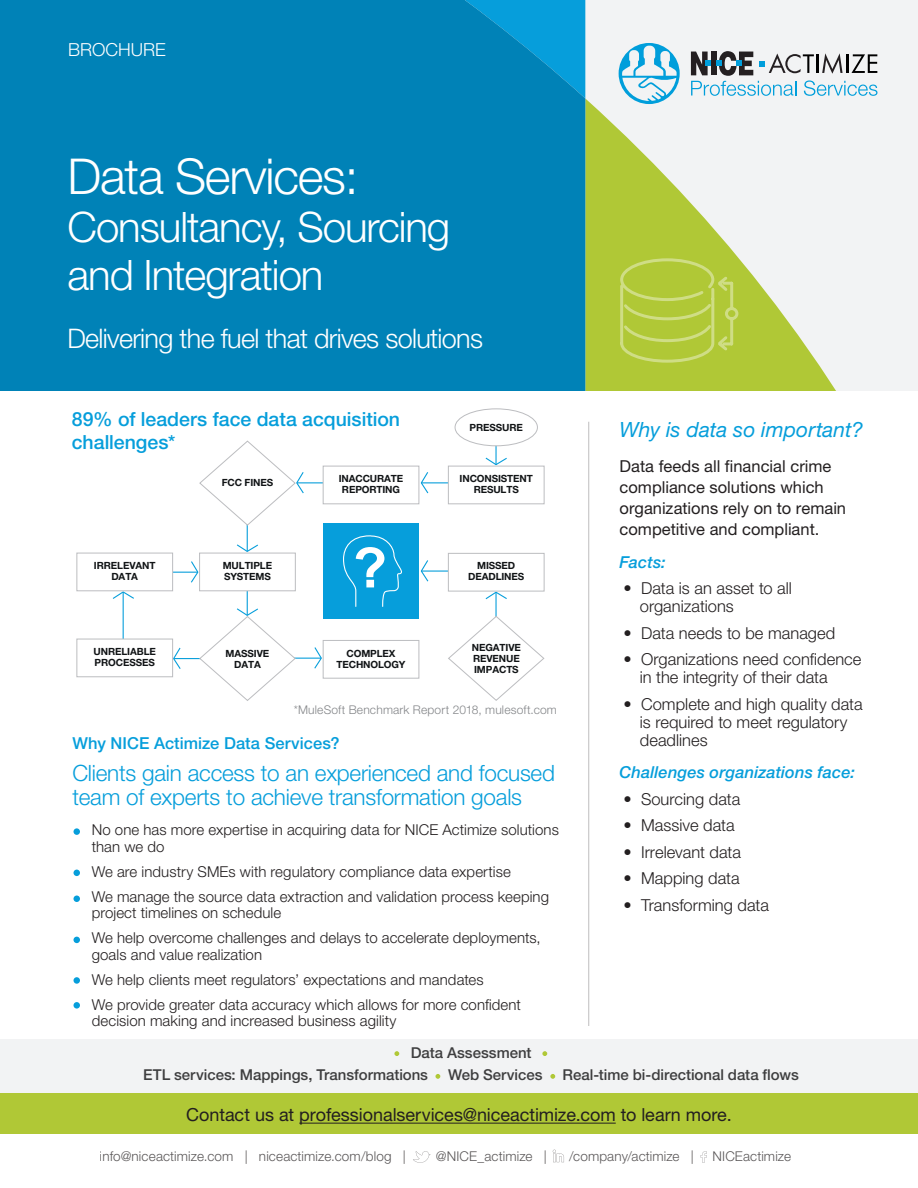
<style>
.page{position:relative;width:918px;height:1188px;background:#fff}
.page>*{position:absolute;margin:0;border:0;box-sizing:border-box;transform-origin:0 0}
.t1{font:300 49.5px "Helvetica Neue LT Pro";letter-spacing:-.025em;color:#fff}
.t2{font:300 42px/48px "Helvetica Neue LT Pro";letter-spacing:-.025em;color:#fff}
.t3{font:300 27px "Helvetica Neue LT Pro";letter-spacing:-.025em;color:#fff}
.t4{font:300 22.5px/24px "Helvetica Neue LT Pro";letter-spacing:-.01em;color:#069edb}
.AboutText-9_13_light{font:italic 21px "Helvetica Neue LT Pro";color:#069edb}
.AboutText-9_13_light-2{font:500 19.5px/22.5px "Helvetica Neue LT Pro";color:#069edb}
.AboutText-9_13_light-3{font:18px "Helvetica Neue LT Pro";letter-spacing:-.005em;color:#231f20}
.t5{font:300 18px "Helvetica Neue LT Pro";color:#fff}
.AboutText-9_13_light-4{font:300 16.5px/18px "Helvetica Neue LT Pro";color:#231f20}
.AboutText-9_13_light-5{font:16.5px/21px "Helvetica Neue LT Pro";color:#231f20}
.AboutText-9_13_light-6{font:italic 500 16.5px "Helvetica Neue LT Pro";letter-spacing:.005em;color:#069edb}
.AboutText-9_13_light-7{font:500 16.5px "Helvetica Neue LT Pro";letter-spacing:.005em;color:#069edb}
.AboutText-9_13_light-8{font:300 15px/16.5px "Helvetica Neue LT Pro";letter-spacing:.005em;color:#231f20}
.AboutText-9_13_light-9{font:500 15px/22.5px "Helvetica Neue LT Pro";color:#3e3e3f}
.t6{font:300 13.5px "Helvetica Neue LT Pro";letter-spacing:.01em;color:#231f20}
.AboutText-9_13_light-10{font:300 12px "Helvetica Neue LT Pro";letter-spacing:.015em;color:#848689}
.t7{font:700 9.9px/10.9px "Helvetica Neue LT Pro";letter-spacing:-.01em;color:#111416;text-align:center}
</style>
<div class="page">
<div style="left:0;top:0;width:918px;height:446px;background:#f2f3f4"></div>
<svg style="left:585px;top:98px;width:333px;height:294px"></svg>
<div style="left:0;top:0;width:585px;height:392px;background:#0082b7"></div>
<div style="left:0;top:1040px;width:918px;height:54px;background:#f2f3f4"></div>
<div style="left:0;top:392px;width:918px;height:371px;background:#fff"></div>
<div style="left:74px;top:828px;width:6px;height:7px;background:#069edb;border-radius:50%"></div>
<svg style="left:74px;top:870px;width:6px;height:6px"></svg>
<svg style="left:74px;top:896px;width:6px;height:6px"></svg>
<svg style="left:74px;top:937px;width:6px;height:6px"></svg>
<div style="left:74px;top:1002px;width:6px;height:7px;background:#069edb;border-radius:50%"></div>
<div style="left:74px;top:977px;width:6px;height:7px;background:#069edb;border-radius:50%"></div>
<div style="left:0;top:1094px;width:918px;height:40px;background:#b0c836"></div>
<svg style="left:413px;top:1151px;width:17px;height:12px"></svg>
<svg style="left:553px;top:1150px;width:11px;height:12px"></svg>
<svg style="left:701px;top:1151px;width:6px;height:12px"></svg>
<hr style="left:299px;top:1123px;width:317px;height:1px;background:#231f20">
<hr style="left:588px;top:422px;width:1px;height:604px;background:#231f20">
<svg style="left:619px;top:257px;width:121px;height:107px"></svg>
<svg style="left:394px;top:1051px;width:5px;height:5px"></svg>
<svg style="left:542px;top:1051px;width:5px;height:5px"></svg>
<svg style="left:691px;top:51px;width:186px;height:45px"></svg>
<svg style="left:619px;top:43px;width:61px;height:61px"></svg>
<svg style="left:435px;top:1074px;width:5px;height:5px"></svg>
<svg style="left:550px;top:1074px;width:5px;height:5px"></svg>
<svg style="left:236px;top:543px;width:23px;height:10px"></svg>
<hr style="left:247px;top:509px;width:1px;height:42px;background:#069edb">
<svg style="left:484px;top:457px;width:24px;height:9px"></svg>
<hr style="left:495px;top:445px;width:2px;height:20px;background:#069edb">
<svg style="left:420px;top:472px;width:28px;height:22px"></svg>
<svg style="left:420px;top:560px;width:28px;height:22px"></svg>
<svg style="left:484px;top:591px;width:24px;height:9px"></svg>
<hr style="left:495px;top:592px;width:2px;height:31px;background:#069edb">
<div style="left:448px;top:466px;width:96px;height:38px;border:1px solid #bcbdc0"></div>
<div style="left:448px;top:553px;width:96px;height:38px;border:1px solid #bcbdc0"></div>
<svg style="left:448px;top:616px;width:97px;height:85px"></svg>
<div style="left:323px;top:640px;width:96px;height:38px;border:1px solid #bcbdc0"></div>
<div style="left:323px;top:523px;width:96px;height:96px;background:#069edb"></div>
<svg style="left:343px;top:535px;width:59px;height:72px"></svg>
<div style="left:455px;top:409px;width:83px;height:37px;border:1px solid #bcbdc0;border-radius:50%"></div>
<div style="left:323px;top:466px;width:96px;height:38px;border:1px solid #bcbdc0"></div>
<svg style="left:112px;top:591px;width:23px;height:9px"></svg>
<hr style="left:123px;top:592px;width:1px;height:54px;background:#069edb">
<hr style="left:247px;top:584px;width:1px;height:31px;background:#069edb">
<svg style="left:173px;top:561px;width:26px;height:22px"></svg>
<svg style="left:199px;top:440px;width:126px;height:86px"></svg>
<div style="left:200px;top:553px;width:95px;height:38px;background:#fff"></div>
<div style="left:199px;top:553px;width:97px;height:38px;border:1px solid #bcbdc0"></div>
<div style="left:77px;top:553px;width:96px;height:38px;border:1px solid #bcbdc0"></div>
<svg style="left:172px;top:607px;width:151px;height:94px"></svg>
<div style="left:77px;top:639px;width:96px;height:38px;background:#fff"></div>
<div style="left:77px;top:639px;width:96px;height:38px;border:1px solid #bcbdc0"></div>
<p class="t5" style="left:68px;top:38px;width:99px">BROCHURE</p>
<p class="t1" style="left:68px;top:146px;width:293px">Data Services:</p>
<p class="t2" style="left:68px;top:202px;width:384px">Consultancy, Sourcing and Integration</p>
<p class="t3" style="left:68px;top:322px;width:417px">Delivering the fuel that drives solutions</p>
<p class="AboutText-9_13_light-2" style="left:72px;top:408px;width:330px">89% of leaders face data acquisition challenges*</p>
<p class="t7" style="left:470px;top:422px;width:55px">PRESSURE</p>
<p class="t7" style="left:222px;top:477px;width:53px">FCC FINES</p>
<p class="t7" style="left:339px;top:473px;width:66px">INACCURATE<br>REPORTING</p>
<p class="t7" style="left:460px;top:473px;width:75px">INCONSISTENT<br>RESULTS</p>
<p class="t7" style="left:94px;top:560px;width:63px">IRRELEVANT<br>DATA</p>
<p class="t7" style="left:223px;top:560px;width:51px;text-align:left">MULTIPLE<br>SYSTEMS</p>
<p class="t7" style="left:468px;top:560px;width:58px">MISSED<br>DEADLINES</p>
<p class="t7" style="left:94px;top:646px;width:64px;text-align:left">UNRELIABLE<br>PROCESSES</p>
<p class="t7" style="left:226px;top:648px;width:45px">MASSIVE<br>DATA</p>
<p class="t7" style="left:336px;top:647px;width:71px">COMPLEX<br>TECHNOLOGY</p>
<p class="t7" style="left:472px;top:642px;width:51px;text-align:justify">NEGATIVE REVENUE IMPACTS</p>
<p class="AboutText-9_13_light-10" style="left:294px;top:702px;width:265px">*MuleSoft Benchmark Report 2018, mulesoft.com</p>
<p class="AboutText-9_13_light-7" style="left:72px;top:734px;width:269px">Why NICE Actimize Data Services?</p>
<p class="t4" style="left:72px;top:760px;width:484px">Clients gain access to an experienced and focused team of experts to achieve transformation goals</p>
<p class="AboutText-9_13_light-8" style="left:92px;top:821px;width:469px">No one has more expertise in acquiring data for NICE Actimize solutions than we do</p>
<p class="AboutText-9_13_light-8" style="left:92px;top:863px;width:421px">We are industry SMEs with regulatory compliance data expertise</p>
<p class="AboutText-9_13_light-8" style="left:92px;top:888px;width:459px">We manage the source data extraction and validation process keeping project timelines on schedule</p>
<p class="AboutText-9_13_light-8" style="left:92px;top:929px;width:450px">We help overcome challenges and delays to accelerate deployments, goals and value realization</p>
<p class="AboutText-9_13_light-8" style="left:92px;top:971px;width:394px">We help clients meet regulators’ expectations and mandates</p>
<p class="AboutText-9_13_light-8" style="left:92px;top:996px;width:431px">We provide greater data accuracy which allows for more confident decision making and increased business agility</p>
<p class="AboutText-9_13_light" style="left:620px;top:416px;width:245px">Why is data so important?</p>
<p class="AboutText-9_13_light-5" style="left:620px;top:455px;width:228px">Data feeds all financial crime compliance solutions which organizations rely on to remain competitive and compliant.</p>
<p class="AboutText-9_13_light-6" style="left:620px;top:552px;width:48px">Facts:</p>
<p class="AboutText-9_13_light-4" style="left:640px;top:579px;width:154px;text-indent:-16px">• Data is an asset to all organizations</p>
<p class="AboutText-9_13_light-4" style="left:624px;top:623px;width:213px">• Data needs to be managed</p>
<p class="AboutText-9_13_light-4" style="left:640px;top:650px;width:223px;text-indent:-16px">• Organizations need confidence in the integrity of their data</p>
<p class="AboutText-9_13_light-4" style="left:640px;top:694px;width:224px;text-indent:-16px">• Complete and high quality data is required to meet regulatory deadlines</p>
<p class="AboutText-9_13_light-6" style="left:620px;top:762px;width:237px">Challenges organizations face:</p>
<p class="AboutText-9_13_light-4" style="left:624px;top:789px;width:118px">• Sourcing data</p>
<p class="AboutText-9_13_light-4" style="left:624px;top:816px;width:113px">• Massive data</p>
<p class="AboutText-9_13_light-4" style="left:624px;top:842px;width:119px">• Irrelevant data</p>
<p class="AboutText-9_13_light-4" style="left:624px;top:869px;width:117px">• Mapping data</p>
<p class="AboutText-9_13_light-4" style="left:624px;top:895px;width:147px">• Transforming data</p>
<p class="AboutText-9_13_light-9" style="left:143px;top:1041px;width:390px;text-indent:267px">Data Assessment<br>ETL services: Mappings, Transformations</p>
<p class="AboutText-9_13_light-9" style="left:448px;top:1063px;width:96px">Web Services</p>
<p class="AboutText-9_13_light-9" style="left:563px;top:1063px;width:238px">Real-time bi-directional data flows</p>
<p class="AboutText-9_13_light-3" style="left:186px;top:1104px;width:547px">Contact us at professionalservices@niceactimize.com to learn more.</p>
<p class="t6" style="left:100px;top:1148px;width:308px">info@niceactimize.com | niceactimize.com/blog |</p>
<p class="t6" style="left:436px;top:1148px;width:112px">@NICE_actimize |</p>
<p class="t6" style="left:569px;top:1148px;width:126px">/company/actimize |</p>
<p class="t6" style="left:713px;top:1148px;width:80px">NICEactimize</p>
</div>
